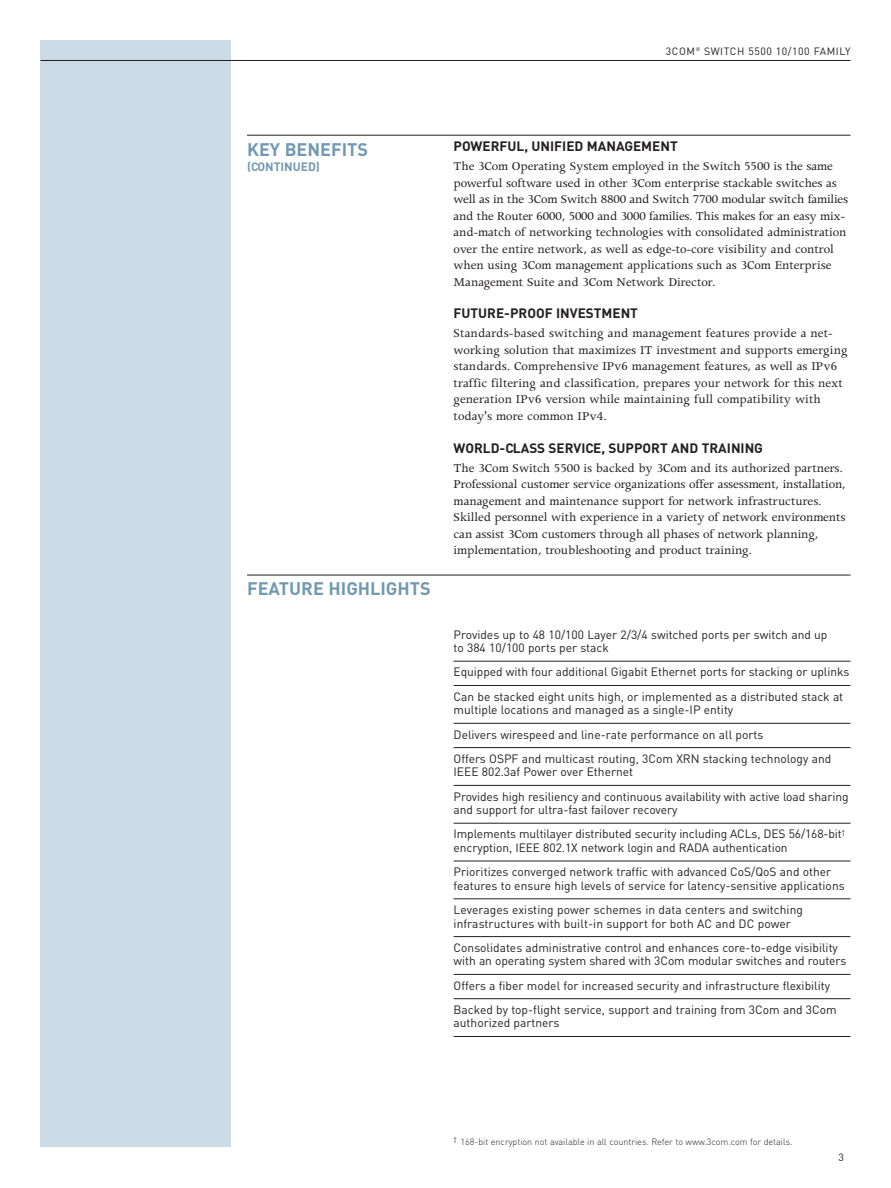
<style>
.page{position:relative;width:891px;height:1188px;background:#fff}
.page>*{position:absolute;margin:0;border:0;box-sizing:border-box;transform-origin:0 0}
.t1{font:700 18px "DIN";color:#7199b1}
.t2{font:13.5px/16.5px "Apollo";letter-spacing:-.005em;color:#231f20}
.t3{font:700 13.5px "DIN";color:#231f20}
.t4{font:12px/24.3px "DIN";color:#231f20}
.t5{font:700 12px "DIN";color:#7199b1}
.t6{font:10.5px "DIN";letter-spacing:.05em;color:#231f20}
.t7{font:300 9px "DIN";color:#231f20}
.t8{font:6.75px "Apollo";color:#231f20}
</style>
<div class="page">
<hr style="left:247px;top:135px;width:603px;height:1px;background:#231f20">
<div style="left:40px;top:40px;width:191px;height:1108px;background:#ccdae5"></div>
<hr style="left:40px;top:60px;width:810px;height:1px;background:#231f20">
<hr style="left:454px;top:661px;width:396px;height:1px;background:#231f20">
<hr style="left:454px;top:685px;width:396px;height:1px;background:#231f20">
<hr style="left:454px;top:723px;width:396px;height:1px;background:#231f20">
<hr style="left:454px;top:747px;width:396px;height:1px;background:#231f20">
<hr style="left:454px;top:785px;width:396px;height:1px;background:#231f20">
<hr style="left:454px;top:823px;width:396px;height:1px;background:#231f20">
<hr style="left:454px;top:861px;width:396px;height:1px;background:#231f20">
<hr style="left:454px;top:899px;width:396px;height:1px;background:#231f20">
<hr style="left:454px;top:936px;width:396px;height:1px;background:#231f20">
<hr style="left:454px;top:974px;width:396px;height:1px;background:#231f20">
<hr style="left:454px;top:998px;width:396px;height:1px;background:#231f20">
<hr style="left:454px;top:1036px;width:396px;height:1px;background:#231f20">
<hr style="left:247px;top:575px;width:603px;height:1px;background:#231f20">
<p class="t6" style="left:666px;top:45px;width:186px">3COM<sup>®</sup> SWITCH 5500 10/100 FAMILY</p>
<h1 class="t1" style="left:247px;top:139px;width:123px">KEY BENEFITS</h1>
<p class="t5" style="left:247px;top:160px;width:74px">(CONTINUED)</p>
<h1 class="t1" style="left:247px;top:577px;width:185px">FEATURE HIGHLIGHTS</h1>
<p class="t3" style="left:454px;top:138px;width:226px">POWERFUL, UNIFIED MANAGEMENT</p>
<p class="t2" style="left:454px;top:159px;width:396px">The 3Com Operating System employed in the Switch 5500 is the same powerful software used in other 3Com enterprise stackable switches as well as in the 3Com Switch 8800 and Switch 7700 modular switch families and the Router 6000, 5000 and 3000 families. This makes for an easy mix&shy;and-match of networking technologies with consolidated administration over the entire network, as well as edge-to-core visibility and control when using 3Com management applications such as 3Com Enterprise Management Suite and 3Com Network Director.</p>
<p class="t3" style="left:454px;top:305px;width:186px">FUTURE-PROOF INVESTMENT</p>
<p class="t2" style="left:454px;top:327px;width:396px">Standards-based switching and management features provide a net&shy;working solution that maximizes IT investment and supports emerging standards. Comprehensive IPv6 management features, as well as IPv6 traffic filtering and classification, prepares your network for this next generation IPv6 version while maintaining full compatibility with today's more common IPv4.</p>
<p class="t3" style="left:454px;top:440px;width:311px">WORLD-CLASS SERVICE, SUPPORT AND TRAINING</p>
<p class="t2" style="left:454px;top:461px;width:394px">The 3Com Switch 5500 is backed by 3Com and its authorized partners.<br>Professional customer service organizations offer assessment, installation, management and maintenance support for network infrastructures.<br>Skilled personnel with experience in a variety of network environments can assist 3Com customers through all phases of network planning, implementation, troubleshooting and product training.</p>
<p class="t4" style="left:454px;top:627px;width:375px;line-height:13.5px">Provides up to 48 10/100 Layer 2/3/4 switched ports per switch and up to 384 10/100 ports per stack</p>
<p class="t4" style="left:454px;top:660px;width:397px">Equipped with four additional Gigabit Ethernet ports for stacking or uplinks<br>Can be stacked eight units high, or implemented as a distributed stack at</p>
<p class="t4" style="left:454px;top:697px;width:379px">multiple locations and managed as a single-IP entity<br>Delivers wirespeed and line-rate performance on all ports<br>Offers OSPF and multicast routing, 3Com XRN stacking technology and</p>
<p class="t4" style="left:454px;top:760px;width:396px">IEEE 802.3af Power over Ethernet<br>Provides high resiliency and continuous availability with active load sharing</p>
<p class="t4" style="left:454px;top:797px;width:393px">and support for ultra-fast failover recovery<br>Implements multilayer distributed security including ACLs, DES 56/168-bit<sup>†</sup></p>
<p class="t4" style="left:454px;top:835px;width:379px">encryption, IEEE 802.1X network login and RADA authentication<br>Prioritizes converged network traffic with advanced CoS/QoS and other</p>
<p class="t4" style="left:454px;top:873px;width:393px">features to ensure high levels of service for latency-sensitive applications<br>Leverages existing power schemes in data centers and switching</p>
<p class="t4" style="left:454px;top:911px;width:386px">infrastructures with built-in support for both AC and DC power<br>Consolidates administrative control and enhances core-to-edge visibility</p>
<p class="t4" style="left:454px;top:949px;width:394px">with an operating system shared with 3Com modular switches and routers<br>Offers a fiber model for increased security and infrastructure flexibility<br>Backed by top-flight service, support and training from 3Com and 3Com</p>
<p class="t4" style="left:454px;top:1011px;width:107px">authorized partners</p>
<p class="t8" style="left:454px;top:1137px;width:5px">†</p>
<p class="t7" style="left:461px;top:1137px;width:333px">168-bit encryption not available in all countries. Refer to www.3com.com for details.</p>
<p class="t6" style="left:838px;top:1151px;width:7px">3</p>
</div>
